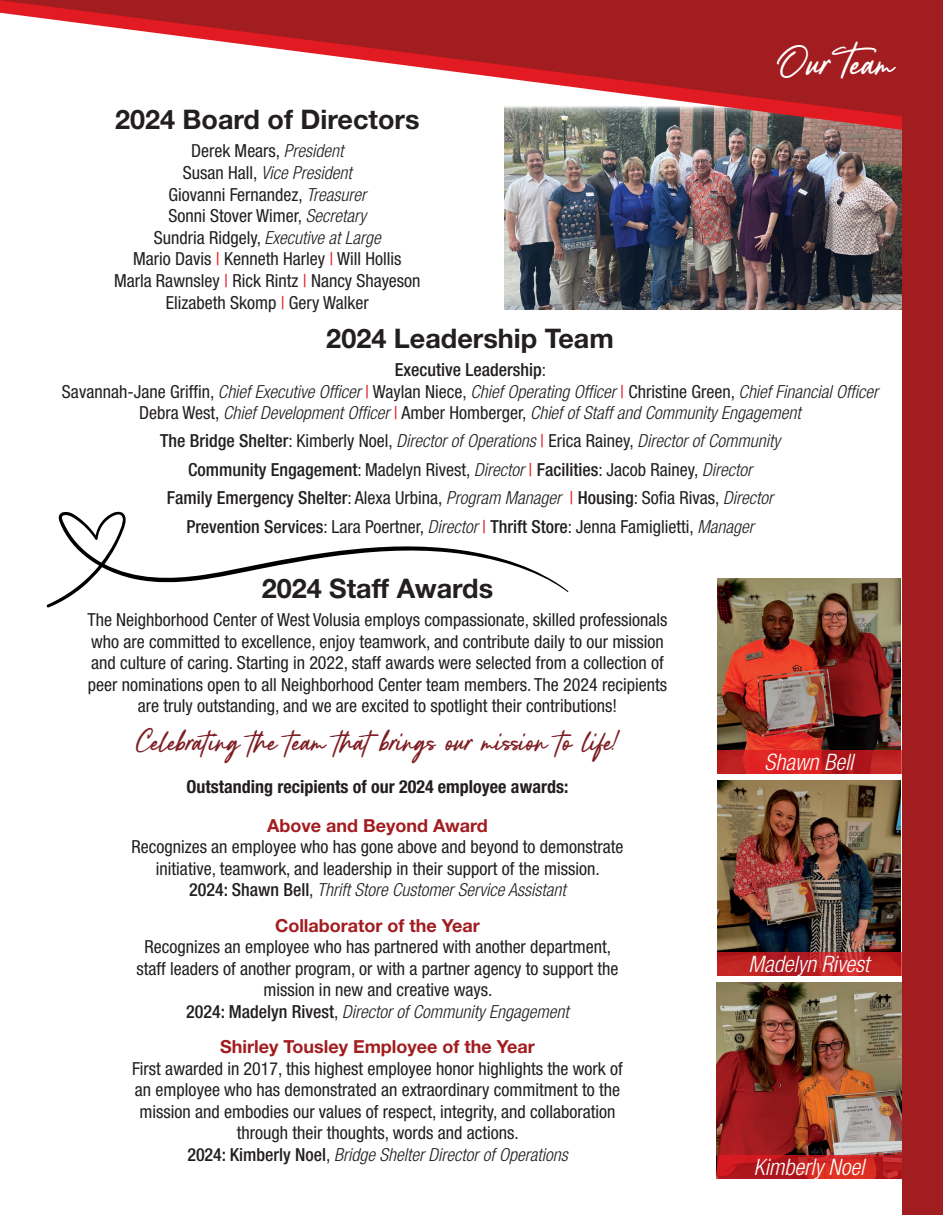
<style>
.page{position:relative;width:945px;height:1215px;background:#fff}
.page>*{position:absolute;margin:0;border:0;box-sizing:border-box;transform-origin:0 0}
.t1{font:45px "Lancaste Script Demo";color:#fff}
.t2{font:34.5px "Lancaste Script Demo";color:#7e1d22}
.t3{font:700 27px "Helvetica Neue LT Std";color:#231f20}
.t4{font:italic 300 condensed 22.65px "Helvetica Neue LT Std";color:#fff}
.t5{font:condensed 18px/21.6px "Helvetica Neue LT Std";color:#231f20;text-align:center}
.t6{font:italic 300 condensed 18px/21.6px "Helvetica Neue LT Std";color:#231f20;text-align:center}
.t7{font:700 18px "Helvetica Neue LT Std";color:#a21d20}
.t8{font:700 condensed 18px "Helvetica Neue LT Std";color:#231f20}
.s1{font-weight:300;font-style:italic}
.s2{color:#e21a21}
.s3{font-weight:500;font-style:normal}
.s4{font-weight:400;font-style:normal}
.s5{font-weight:400;font-style:normal;color:#e21a21}
.s6{font-weight:500}
</style>
<div class="page">
<img style="left:504px;top:135px;width:398px;height:174px">
<img style="left:717px;top:983px;width:184px;height:172px">
<img style="left:717px;top:578px;width:184px;height:172px">
<img style="left:717px;top:780px;width:184px;height:173px">
<svg style="left:717px;top:750px;width:184px;height:24px;background:#c71f1f"></svg>
<svg style="left:717px;top:953px;width:184px;height:23px;background:#bc2123"></svg>
<svg style="left:717px;top:1155px;width:184px;height:23px;background:#c42020"></svg>
<svg style="left:504px;top:122px;width:398px;height:13px;background:#7a6e68"></svg>
<div style="left:902px;top:1px;width:41px;height:1214px;background:#a21d20"></div>
<svg style="left:0;top:0;width:943px;height:122px;fill:#a21d20"></svg>
<svg style="left:46px;top:511px;width:523px;height:97px"></svg>
<h3 class="t3" style="left:115px;top:103px;width:306px">2024 Board of Directors</h3>
<p class="t5" style="left:114px;top:140px;width:308px">Derek Mears, <span class="s1">President<br></span>Susan Hall, <span class="s1">Vice President<br></span>Giovanni Fernandez, <span class="s1">Treasurer<br></span>Sonni Stover Wimer, <span class="s1">Secretary<br></span>Sundria Ridgely, <span class="s1">Executive at Large<br></span>Mario Davis <span class="s2">|</span> Kenneth Harley <span class="s2">|</span> Will Hollis Marla Rawnsley <span class="s2">|</span> Rick Rintz <span class="s2">|</span> Nancy Shayeson Elizabeth Skomp <span class="s2">|</span> Gery Walker</p>
<h1 class="t1" style="left:781px;top:38px;width:115px">Our Team</h1>
<h3 class="t3" style="left:326px;top:321px;width:289px">2024 Leadership Team</h3>
<p class="t6" style="left:62px;top:359px;width:818px"><span class="s3">Executive Leadership</span><span class="s4">:<br>Savannah-Jane Griffin,</span> Chief Executive Officer <span class="s5">|</span> <span class="s4">Waylan Niece,</span> Chief Operating Officer <span class="s5">|</span> <span class="s4">Christine Green,</span> Chief Financial Officer<br><span class="s4">Debra West,</span> Chief Development Officer <span class="s5">|</span> <span class="s4">Amber Homberger,</span> Chief of Staff and Community Engagement</p>
<p class="t5" style="left:160px;top:427px;width:622px;line-height:28.3px"><span class="s6">The Bridge Shelter</span>: Kimberly Noel, <span class="s1">Director of Operations</span> <span class="s2">|</span> Erica Rainey, <span class="s1">Director of Community </span><span class="s6">Community Engagement</span>: Madelyn Rivest, <span class="s1">Director</span> <span class="s2">|</span> <span class="s6">Facilities</span>: Jacob Rainey, <span class="s1">Director<br></span><span class="s6">Family Emergency Shelter</span>: Alexa Urbina, <span class="s1">Program Manager</span> <span class="s2">|</span> <span class="s6">Housing</span>: Sofia Rivas, <span class="s1">Director </span><span class="s6">Prevention Services</span>: Lara Poertner, <span class="s1">Director</span> <span class="s2">|</span> <span class="s6">Thrift Store</span>: Jenna Famiglietti, <span class="s1">Manager</span></p>
<h3 class="t3" style="left:262px;top:571px;width:233px">2024 Staff Awards</h3>
<p class="t5" style="left:87px;top:609px;width:582px">The Neighborhood Center of West Volusia employs compassionate, skilled professionals who are committed to excellence, enjoy teamwork, and contribute daily to our mission and culture of caring. Starting in 2022, staff awards were selected from a collection of peer nominations open to all Neighborhood Center team members. The 2024 recipients are truly outstanding, and we are excited to spotlight their contributions!</p>
<h2 class="t2" style="left:137px;top:723px;width:483px">Celebrating the team that brings our mission to life!</h2>
<p class="t8" style="left:187px;top:776px;width:383px">Outstanding recipients of our 2024 employee awards:</p>
<p class="t7" style="left:267px;top:814px;width:222px">Above and Beyond Award</p>
<p class="t5" style="left:131px;top:836px;width:494px">Recognizes an employee who has gone above and beyond to demonstrate initiative, teamwork, and leadership in their support of the mission.<br><span class="s6">2024: Shawn Bell</span>, <span class="s1">Thrift Store Customer Service Assistant</span></p>
<p class="t7" style="left:275px;top:914px;width:206px">Collaborator of the Year</p>
<p class="t5" style="left:136px;top:936px;width:484px">Recognizes an employee who has partnered with another department, staff leaders of another program, or with a partner agency to support the mission in new and creative ways.<br><span class="s6">2024: Madelyn Rivest</span>, <span class="s1">Director of Community Engagement</span></p>
<p class="t7" style="left:220px;top:1036px;width:316px">Shirley Tousley Employee of the Year</p>
<p class="t5" style="left:132px;top:1057px;width:492px">First awarded in 2017, this highest employee honor highlights the work of an employee who has demonstrated an extraordinary commitment to the mission and embodies our values of respect, integrity, and collaboration through their thoughts, words and actions.<br><span class="s6">2024: Kimberly Noel</span>, <span class="s1">Bridge Shelter Director of Operations</span></p>
<p class="t4" style="left:765px;top:749px;width:90px">Shawn Bell</p>
<p class="t4" style="left:749px;top:951px;width:122px">Madelyn Rivest</p>
<p class="t4" style="left:754px;top:1154px;width:112px">Kimberly Noel</p>
</div>
